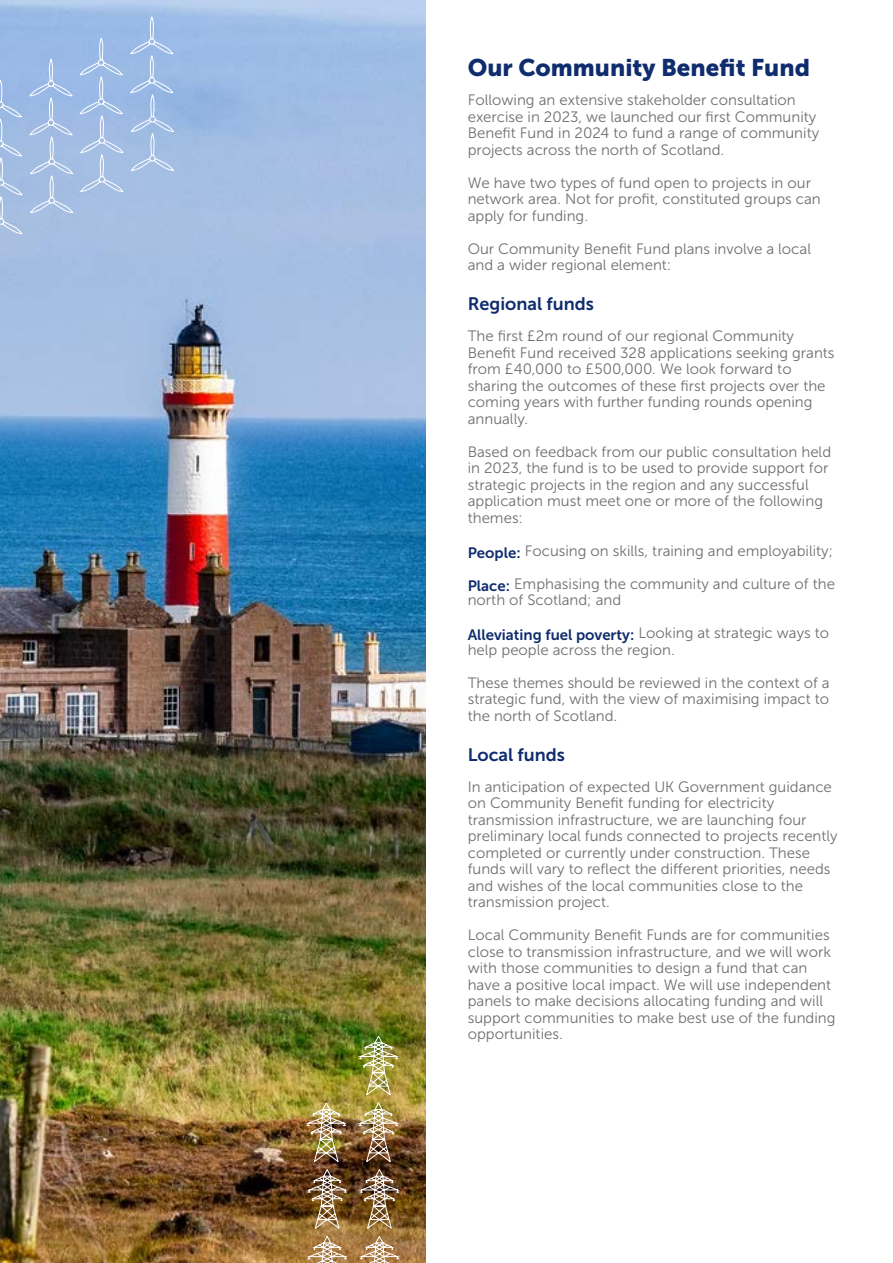
<style>
.page{position:relative;width:893px;height:1263px;background:#fff}
.page>*{position:absolute;margin:0;border:0;box-sizing:border-box;transform-origin:0 0}
.t1{font:24px "Museo Sans 900";color:#0f2c6e}
.t2{font:18px "Museo Sans 700";color:#0f2c6e}
.t3{font:15px/16.5px "Museo Sans 300";color:#706f6f}
.s1{font-family:"Museo Sans 700";color:#0f2c6e}
</style>
<div class="page">
<img style="left:0;top:0;width:425px;height:1263px">
<svg style="left:0;top:17px;width:175px;height:218px;background:#a4bee5"></svg>
<img style="left:304px;top:1035px;width:98px;height:228px">
<h1 class="t1" style="left:468px;top:54px;width:344px">Our Community Benefit Fund</h1>
<p class="t3" style="left:468px;top:92px;width:353px">Following an extensive stakeholder consultation exercise in 2023, we launched our first Community Benefit Fund in 2024 to fund a range of community projects across the north of Scotland.</p>
<p class="t3" style="left:468px;top:174px;width:355px">We have two types of fund open to projects in our network area. Not for profit, constituted groups can apply for funding.</p>
<p class="t3" style="left:468px;top:240px;width:345px">Our Community Benefit Fund plans involve a local and a wider regional element:</p>
<p class="t2" style="left:468px;top:294px;width:128px">Regional funds</p>
<p class="t3" style="left:468px;top:328px;width:368px">The first £2m round of our regional Community Benefit Fund received 328 applications seeking grants from £40,000 to £500,000. We look forward to sharing the outcomes of these first projects over the coming years with further funding rounds opening annually.</p>
<p class="t3" style="left:468px;top:443px;width:365px">Based on feedback from our public consultation held in 2023, the fund is to be used to provide support for strategic projects in the region and any successful application must meet one or more of the following themes:</p>
<p class="t3" style="left:468px;top:542px;width:367px"><span class="s1">People:</span> Focusing on skills, training and employability;</p>
<p class="t3" style="left:468px;top:575px;width:369px"><span class="s1">Place:</span> Emphasising the community and culture of the north of Scotland; and</p>
<p class="t3" style="left:468px;top:625px;width:363px"><span class="s1">Alleviating fuel poverty:</span> Looking at strategic ways to help people across the region.</p>
<p class="t3" style="left:468px;top:674px;width:363px;text-align:justify">These themes should be reviewed in the context of a strategic fund, with the view of maximising impact to the north of Scotland.</p>
<p class="t2" style="left:468px;top:744px;width:99px">Local funds</p>
<p class="t3" style="left:468px;top:778px;width:371px">In anticipation of expected UK Government guidance on Community Benefit funding for electricity transmission infrastructure, we are launching four preliminary local funds connected to projects recently completed or currently under construction. These funds will vary to reflect the different priorities, needs and wishes of the local communities close to the transmission project.</p>
<p class="t3" style="left:468px;top:927px;width:369px">Local Community Benefit Funds are for communities close to transmission infrastructure, and we will work with those communities to design a fund that can have a positive local impact. We will use independent panels to make decisions allocating funding and will support communities to make best use of the funding opportunities.</p>
</div>
